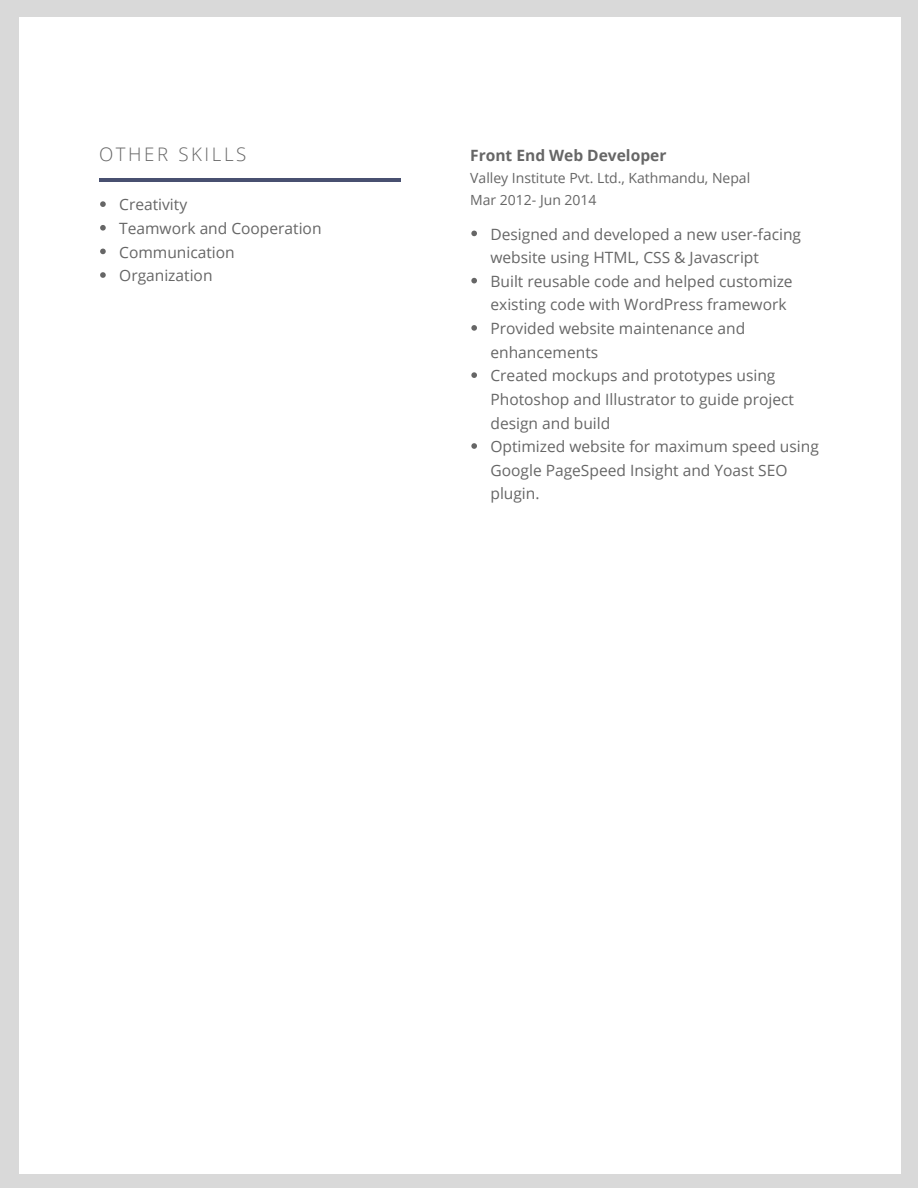
<style>
.page{position:relative;width:918px;height:1188px;background:#d9d9d9}
.page>*{position:absolute;margin:0;border:0;box-sizing:border-box;transform-origin:0 0}
.t1{font:300 18.75px "Open Sans";letter-spacing:.14em;color:#666}
.t2{font:15.6px/23.7px "Open Sans";color:#666}
.t3{font:700 15.6px "Open Sans";color:#666}
.t4{font:13.95px/21.3px "Open Sans";color:#666}
</style>
<div class="page">
<div style="left:19px;top:17px;width:882px;height:1156px;background:#fff"></div>
<svg style="left:471px;top:231px;width:6px;height:5px"></svg>
<svg style="left:471px;top:278px;width:6px;height:5px"></svg>
<svg style="left:471px;top:325px;width:6px;height:6px"></svg>
<svg style="left:471px;top:372px;width:6px;height:6px"></svg>
<svg style="left:471px;top:443px;width:6px;height:6px"></svg>
<svg style="left:100px;top:201px;width:6px;height:6px"></svg>
<svg style="left:100px;top:225px;width:6px;height:6px"></svg>
<svg style="left:100px;top:249px;width:6px;height:5px"></svg>
<svg style="left:100px;top:272px;width:6px;height:6px"></svg>
<hr style="left:100px;top:178px;width:301px;height:3px;background:#485070">
<p class="t1" style="left:99px;top:141px;width:149px">OTHER SKILLS</p>
<p class="t2" style="left:119px;top:192px;width:204px">Creativity<br>Teamwork and Cooperation<br>Communication<br>Organization</p>
<p class="t3" style="left:470px;top:144px;width:198px">Front End Web Developer</p>
<p class="t4" style="left:470px;top:167px;width:282px">Valley Institute Pvt. Ltd., Kathmandu, Nepal<br>Mar 2012- Jun 2014</p>
<p class="t2" style="left:490px;top:222px;width:330px">Designed and developed a new user-facing website using HTML, CSS &amp; Javascript<br>Built reusable code and helped customize existing code with WordPress framework<br>Provided website maintenance and enhancements<br>Created mockups and prototypes using<br>Photoshop and Illustrator to guide project design and build<br>Optimized website for maximum speed using<br>Google PageSpeed Insight and Yoast SEO plugin.</p>
</div>
